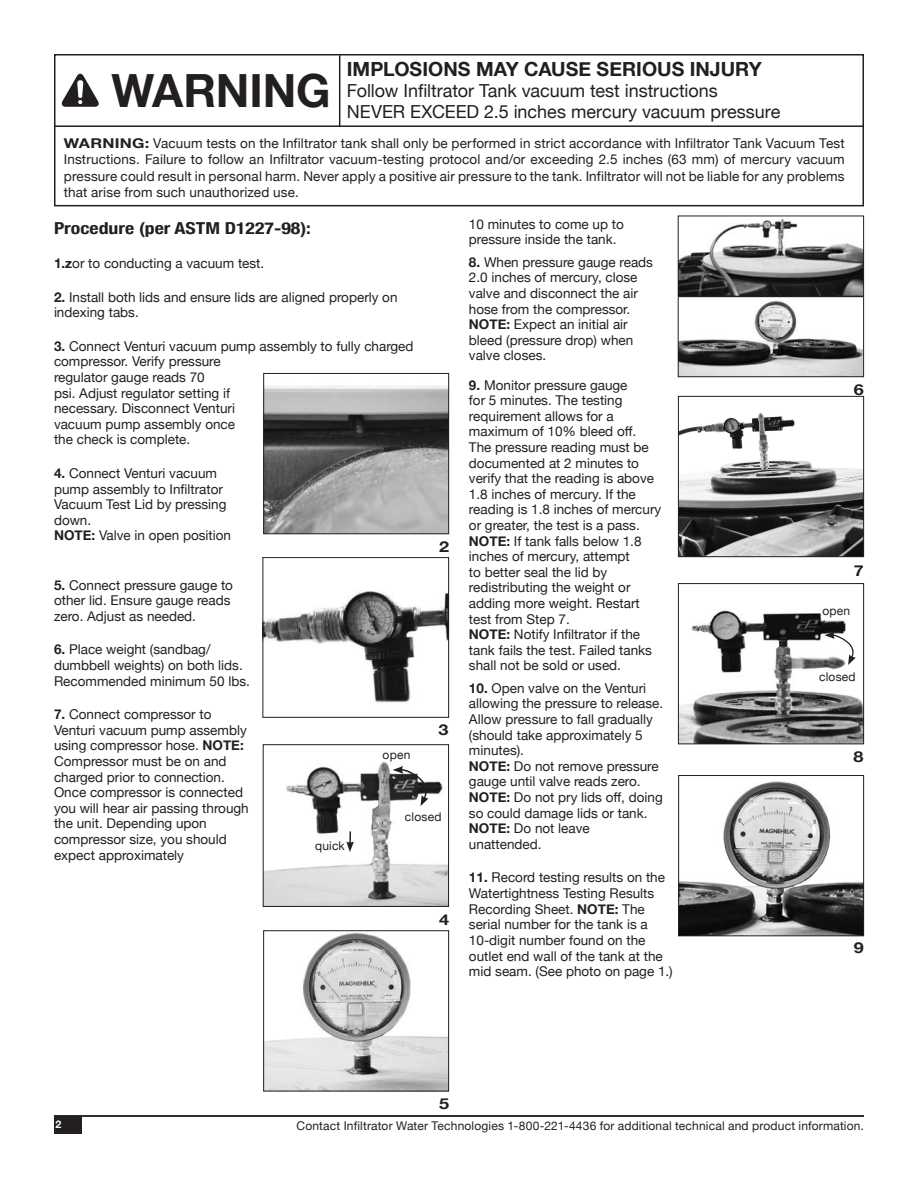
<style>
.page{position:relative;width:918px;height:1188px;background:#fff}
.page>*{position:absolute;margin:0;border:0;box-sizing:border-box;transform-origin:0 0}
.t1{font:700 45.75px "Helvetica Neue";letter-spacing:-.005em;color:#231f20}
.t2{font:700 19.5px "Helvetica Neue";color:#231f20}
.t3{font:18px "Helvetica Neue";letter-spacing:-.005em;color:#231f20}
.t4{font:700 condensed 16.5px "Helvetica Neue";color:#231f20;scale:1.2 1}
.t5{font:700 15px "Helvetica Neue";color:#231f20;scale:1.2 1}
.t6{font:13.5px/15.6px "Helvetica Neue";color:#231f20}
.t7{font:12px "Helvetica Neue";letter-spacing:.015em;color:#231f20}
.t8{font:700 10.5px "Helvetica Neue";color:#fff}
.s1{font-weight:700}
</style>
<div class="page">
<hr style="left:54px;top:1115px;width:810px;height:2px;background:#231f20">
<div style="left:54px;top:1116px;width:27px;height:18px;background:#231f20"></div>
<div style="left:54px;top:54px;width:810px;height:152px;border:2px solid #231f20"></div>
<svg style="left:61px;top:74px;width:38px;height:33px"></svg>
<hr style="left:54px;top:125px;width:810px;height:2px;background:#231f20">
<hr style="left:339px;top:55px;width:1px;height:71px;background:#231f20">
<img style="left:265px;top:385px;width:182px;height:147px">
<div style="left:263px;top:373px;width:186px;height:161px;border:1px solid #231f20"></div>
<img style="left:265px;top:933px;width:182px;height:156px">
<div style="left:263px;top:930px;width:186px;height:161px;border:1px solid #231f20"></div>
<img style="left:680px;top:781px;width:182px;height:153px">
<div style="left:678px;top:775px;width:186px;height:161px;border:1px solid #231f20"></div>
<img style="left:264px;top:590px;width:183px;height:113px">
<div style="left:262px;top:557px;width:187px;height:161px;border:1px solid #231f20"></div>
<img style="left:265px;top:762px;width:182px;height:143px">
<div style="left:263px;top:744px;width:186px;height:163px;border:1px solid #231f20"></div>
<svg style="left:393px;top:766px;width:37px;height:40px"></svg>
<svg style="left:346px;top:831px;width:8px;height:21px"></svg>
<img style="left:680px;top:413px;width:182px;height:142px">
<div style="left:678px;top:396px;width:186px;height:161px;border:1px solid #231f20"></div>
<img style="left:680px;top:610px;width:182px;height:132px">
<div style="left:678px;top:583px;width:186px;height:161px;border:1px solid #231f20"></div>
<svg style="left:824px;top:632px;width:32px;height:33px"></svg>
<img style="left:680px;top:218px;width:182px;height:78px">
<img style="left:680px;top:301px;width:182px;height:74px">
<div style="left:678px;top:216px;width:186px;height:161px;border:1px solid #231f20"></div>
<hr style="left:678px;top:296px;width:185px;height:1px;background:#231f20">
<p class="t2" style="left:347px;top:54px;width:417px">IMPLOSIONS MAY CAUSE SERIOUS INJURY</p>
<p class="t3" style="left:347px;top:78px;width:373px">Follow Infiltrator Tank vacuum test instructions</p>
<p class="t3" style="left:347px;top:99px;width:435px">NEVER EXCEED 2.5 inches mercury vacuum pressure</p>
<p class="t6" style="left:64px;top:136px;width:782px;line-height:16.2px;text-align:justify"><span class="s1">WARNING:</span> Vacuum tests on the Infiltrator tank shall only be performed in strict accordance with Infiltrator Tank Vacuum Test Instructions. Failure to follow an Infiltrator vacuum-testing protocol and/or exceeding 2.5 inches (63 mm) of mercury vacuum pressure could result in personal harm. Never apply a positive air pressure to the tank. Infiltrator will not be liable for any problems that arise from such unauthorized use.</p>
<p class="t1" style="left:111px;top:55px;width:221px">WARNING</p>
<p class="t4" style="left:54px;top:215px;width:216px">Procedure (per ASTM D1227-98):</p>
<p class="t6" style="left:54px;top:256px;width:212px"><span class="s1">1.z</span>or to conducting a vacuum test.</p>
<p class="t6" style="left:54px;top:290px;width:345px"><span class="s1">2.</span> Install both lids and ensure lids are aligned properly on indexing tabs.</p>
<p class="t6" style="left:54px;top:339px;width:361px"><span class="s1">3.</span> Connect Venturi vacuum pump assembly to fully charged compressor. Verify pressure<br>regulator gauge reads 70<br>psi. Adjust regulator setting if<br>necessary. Disconnect Venturi<br>vacuum pump assembly once<br>the check is complete.</p>
<p class="t6" style="left:54px;top:466px;width:179px"><span class="s1">4.</span> Connect Venturi vacuum pump assembly to Infiltrator<br>Vacuum Test Lid by pressing down.<br><span class="s1">NOTE:</span> Valve in open position</p>
<p class="t6" style="left:54px;top:578px;width:181px"><span class="s1">5.</span> Connect pressure gauge to other lid. Ensure gauge reads zero. Adjust as needed.</p>
<p class="t6" style="left:54px;top:643px;width:197px"><span class="s1">6.</span> Place weight (sandbag/ dumbbell weights) on both lids.<br>Recommended minimum 50 lbs.</p>
<p class="t6" style="left:54px;top:707px;width:196px"><span class="s1">7.</span> Connect compressor to<br>Venturi vacuum pump assembly using compressor hose. <span class="s1">NOTE:<br></span>Compressor must be on and charged prior to connection.<br>Once compressor is connected you will hear air passing through the unit. Depending upon compressor size, you should expect approximately</p>
<p class="t5" style="left:439px;top:534px;width:10px">2</p>
<p class="t5" style="left:438px;top:718px;width:10px">3</p>
<p class="t7" style="left:383px;top:746px;width:29px">open</p>
<p class="t7" style="left:405px;top:808px;width:38px">closed</p>
<p class="t7" style="left:315px;top:837px;width:31px">quick</p>
<p class="t5" style="left:439px;top:907px;width:10px">4</p>
<p class="t6" style="left:469px;top:217px;width:156px">10 minutes to come up to pressure inside the tank.</p>
<p class="t6" style="left:469px;top:255px;width:186px"><span class="s1">8.</span> When pressure gauge reads<br>2.0 inches of mercury, close valve and disconnect the air hose from the compressor.<br><span class="s1">NOTE:</span> Expect an initial air bleed (pressure drop) when valve closes.</p>
<p class="t6" style="left:469px;top:378px;width:194px"><span class="s1">9.</span> Monitor pressure gauge<br>for 5 minutes. The testing requirement allows for a maximum of 10% bleed off.<br>The pressure reading must be documented at 2 minutes to verify that the reading is above<br>1.8 inches of mercury. If the reading is 1.8 inches of mercury or greater, the test is a pass.<br><span class="s1">NOTE:</span> If tank falls below 1.8 inches of mercury, attempt<br>to better seal the lid by redistributing the weight or adding more weight. Restart test from Step 7.<br><span class="s1">NOTE:</span> Notify Infiltrator if the tank fails the test. Failed tanks shall not be sold or used.</p>
<p class="t6" style="left:469px;top:681px;width:196px"><span class="s1">10.</span> Open valve on the Venturi allowing the pressure to release.<br>Allow pressure to fall gradually (should take approximately 5 minutes).<br><span class="s1">NOTE:</span> Do not remove pressure gauge until valve reads zero.<br><span class="s1">NOTE:</span> Do not pry lids off, doing so could damage lids or tank.<br><span class="s1">NOTE:</span> Do not leave unattended.</p>
<p class="t6" style="left:469px;top:871px;width:205px"><span class="s1">11.</span> Record testing results on the<br>Watertightness Testing Results<br>Recording Sheet. <span class="s1">NOTE:</span> The serial number for the tank is a<br>10-digit number found on the outlet end wall of the tank at the mid seam. (See photo on page 1.)</p>
<p class="t5" style="left:439px;top:1092px;width:10px">5</p>
<p class="t5" style="left:854px;top:378px;width:10px">6</p>
<p class="t5" style="left:854px;top:558px;width:10px">7</p>
<p class="t7" style="left:822px;top:602px;width:29px">open</p>
<p class="t7" style="left:819px;top:669px;width:38px">closed</p>
<p class="t5" style="left:854px;top:744px;width:10px">8</p>
<p class="t5" style="left:854px;top:936px;width:10px">9</p>
<p class="t8" style="left:56px;top:1116px;width:7px">2</p>
<p class="t7" style="left:297px;top:1118px;width:569px">Contact Infiltrator Water Technologies 1-800-221-4436 for additional technical and product information.</p>
</div>
